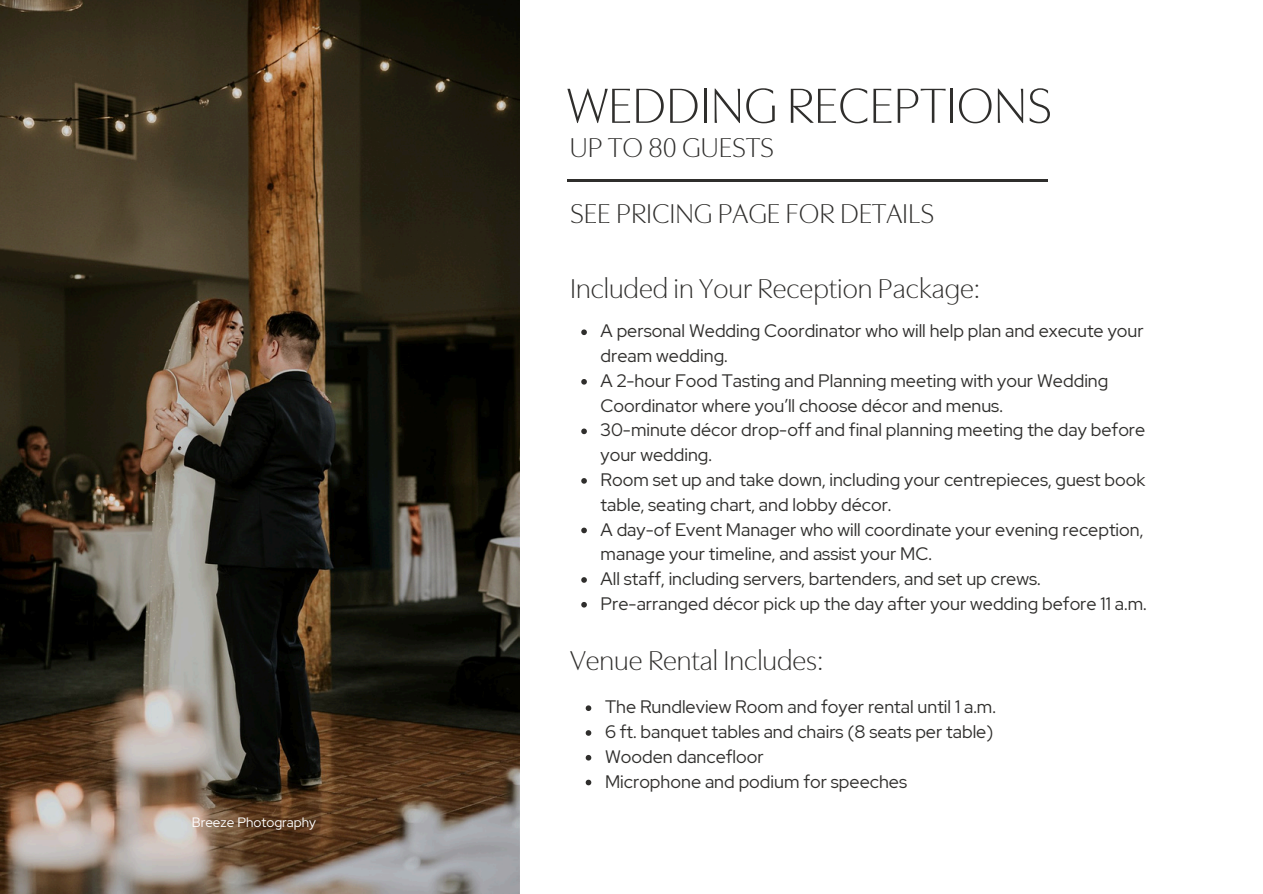
<style>
.page{position:relative;width:1263px;height:894px;background:#fff}
.page>*{position:absolute;margin:0;border:0;box-sizing:border-box;transform-origin:0 0}
.t1{font:300 51.6px "Utile Display";color:#2f2e2c}
.t2{font:300 28.65px "Utile Display";color:#2f2e2c}
.t3{font:18px/24.8px "Red Hat Display";color:#2f2e2c}
.t4{font:13.5px "Red Hat Display";color:#fff}
</style>
<div class="page">
<img style="left:0;top:0;width:519px;height:893px">
<hr style="left:567px;top:180px;width:480px;height:2px;background:#2f2e2c">
<svg style="left:581px;top:329px;width:6px;height:6px"></svg>
<svg style="left:581px;top:379px;width:6px;height:5px"></svg>
<svg style="left:581px;top:428px;width:6px;height:6px"></svg>
<svg style="left:581px;top:478px;width:6px;height:5px"></svg>
<svg style="left:581px;top:527px;width:6px;height:6px"></svg>
<svg style="left:581px;top:577px;width:6px;height:5px"></svg>
<svg style="left:581px;top:602px;width:6px;height:5px"></svg>
<svg style="left:586px;top:705px;width:5px;height:5px"></svg>
<svg style="left:586px;top:730px;width:5px;height:5px"></svg>
<svg style="left:586px;top:754px;width:5px;height:6px"></svg>
<svg style="left:586px;top:779px;width:5px;height:6px"></svg>
<p class="t4" style="left:192px;top:813px;width:126px">Breeze Photography</p>
<p class="t1" style="left:567px;top:76px;width:486px">WEDDING RECEPTIONS</p>
<h1 class="t2" style="left:569px;top:131px;width:206px">UP TO 80 GUESTS</h1>
<h2 class="t2" style="left:570px;top:197px;width:366px">SEE PRICING PAGE FOR DETAILS</h2>
<p class="t2" style="left:570px;top:271px;width:412px">Included in Your Reception Package:</p>
<p class="t3" style="left:601px;top:318px;width:544px">A personal Wedding Coordinator who will help plan and execute your dream wedding.</p>
<h2 class="t3" style="left:601px;top:368px;width:509px">A 2-hour Food Tasting and Planning meeting with your Wedding<br>Coordinator where you’ll choose décor and menus.</h2>
<h3 class="t3" style="left:601px;top:417px;width:546px">30-minute décor drop-off and final planning meeting the day before your wedding.</h3>
<p class="t3" style="left:601px;top:467px;width:546px">Room set up and take down, including your centrepieces, guest book table, seating chart, and lobby décor.</p>
<p class="t3" style="left:601px;top:516px;width:544px">A day-of Event Manager who will coordinate your evening reception, manage your timeline, and assist your MC.</p>
<p class="t3" style="left:601px;top:566px;width:441px">All staff, including servers, bartenders, and set up crews.</p>
<p class="t3" style="left:601px;top:591px;width:548px">Pre-arranged décor pick up the day after your wedding before 11 a.m.</p>
<p class="t2" style="left:570px;top:644px;width:255px">Venue Rental Includes:</p>
<p class="t3" style="left:605px;top:694px;width:392px">The Rundleview Room and foyer rental until 1 a.m.</p>
<p class="t3" style="left:605px;top:719px;width:390px">6 ft. banquet tables and chairs (8 seats per table)</p>
<h3 class="t3" style="left:605px;top:743px;width:160px">Wooden dancefloor</h3>
<p class="t3" style="left:605px;top:768px;width:304px">Microphone and podium for speeches</p>
</div>
